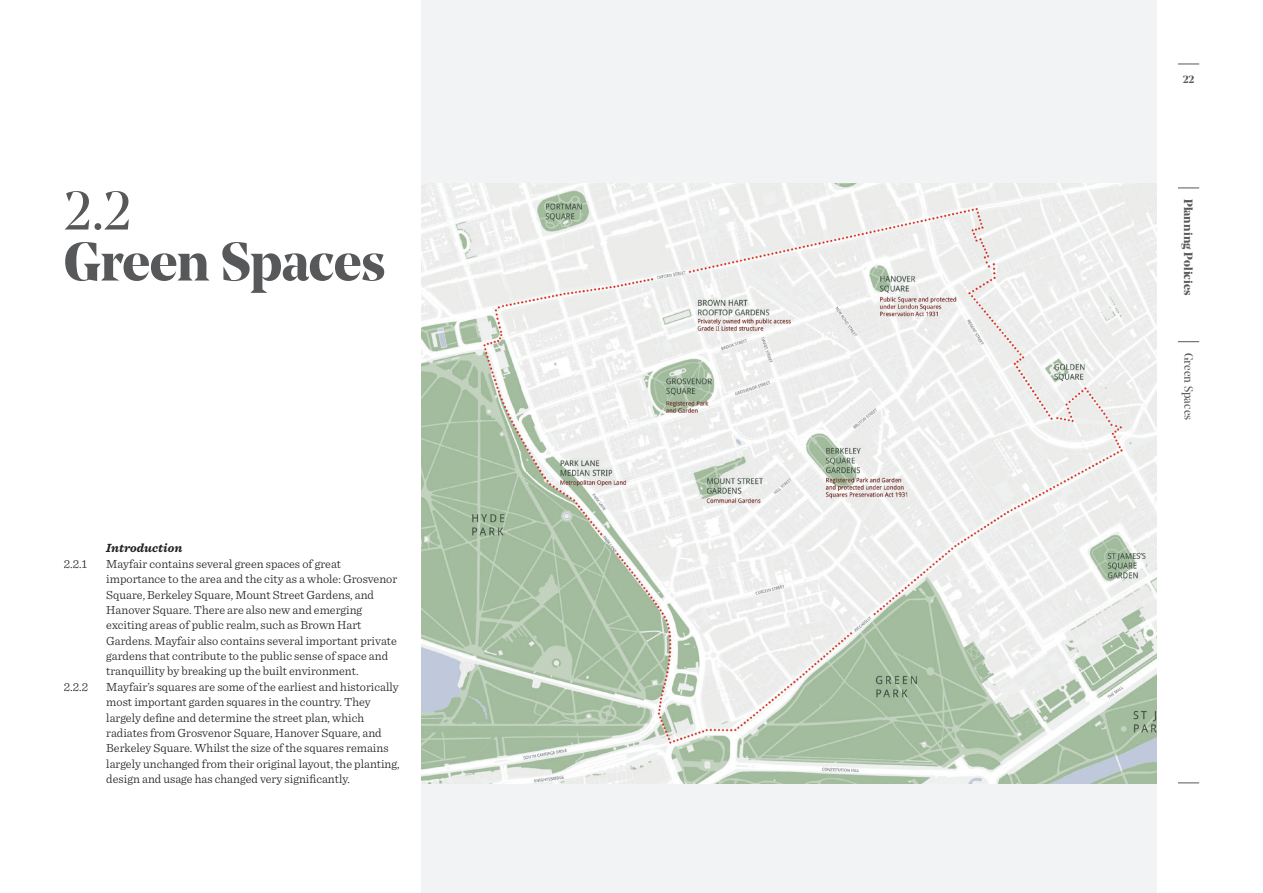
<style>
.page{position:relative;width:1263px;height:893px;background:#fff}
.page>*{position:absolute;margin:0;border:0;box-sizing:border-box;transform-origin:0 0}
.t1{font:700 54px/51px "Noe Display";letter-spacing:-.015em;color:#57585a}
.t2{font:300 12.3px/15.3px "Sentinel";color:#231f20}
.t3{font:italic 700 12.3px "Sentinel";color:#231f20}
.t4{font:700 12px "Noe Display";letter-spacing:.01em;color:#57585a}
.t5{font:12px "Noe Display";letter-spacing:.01em;color:#57585a}
.t6{font:700 10.5px "Noe Display";color:#57585a}
.s1{font-weight:400}
</style>
<div class="page">
<svg style="left:1178px;top:64px;width:21px;height:1px"></svg>
<svg style="left:1178px;top:341px;width:21px;height:1px"></svg>
<svg style="left:1178px;top:783px;width:21px;height:1px"></svg>
<svg style="left:1178px;top:188px;width:21px;height:1px"></svg>
<div style="left:421px;top:0;width:736px;height:893px;background:#f2f3f4"></div>
<img style="left:421px;top:183px;width:736px;height:600px">
<p class="t1" style="left:64px;top:184px;width:323px"><span class="s1">2.2<br></span>Green Spaces</p>
<p class="t3" style="left:106px;top:539px;width:77px">Introduction</p>
<p class="t2" style="left:64px;top:555px;width:25px">2.2.1</p>
<p class="t2" style="left:106px;top:555px;width:292px">Mayfair contains several green spaces of great importance to the area and the city as a whole: Grosvenor Square, Berkeley Square, Mount Street Gardens, and Hanover Square. There are also new and emerging exciting areas of public realm, such as Brown Hart Gardens. Mayfair also contains several important private gardens that contribute to the public sense of space and tranquillity by breaking up the built environment.</p>
<p class="t2" style="left:64px;top:678px;width:26px">2.2.2</p>
<p class="t2" style="left:106px;top:678px;width:295px">Mayfair’s squares are some of the earliest and historically most important garden squares in the country. They largely define and determine the street plan, which radiates from Grosvenor Square, Hanover Square, and Berkeley Square. Whilst the size of the squares remains largely unchanged from their original layout, the planting, design and usage has changed very significantly.</p>
<p class="t6" style="left:1183px;top:72px;width:13px">22</p>
<p class="t4" style="left:1196px;top:199px;width:98px;rotate:90deg">Planning Policies</p>
<p class="t5" style="left:1196px;top:352px;width:69px;rotate:90deg">Green Spaces</p>
</div>
